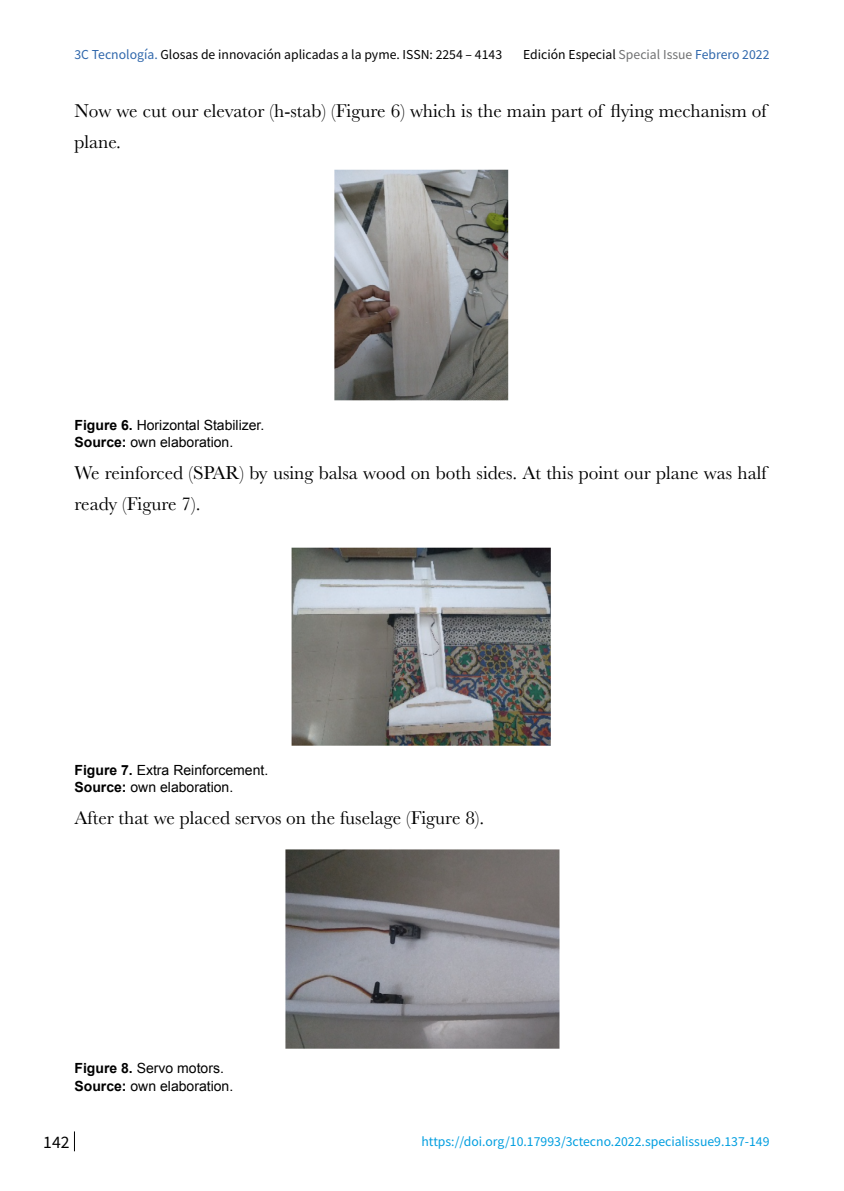
<style>
.page{position:relative;width:844px;height:1191px;background:#fff}
.page>*{position:absolute;margin:0;border:0;box-sizing:border-box;transform-origin:0 0}
.t1{font:19.25px/31.5px "Baskerville";color:#000}
.t2{font:15.75px "Noto Sans HK";color:#000}
.t3{font:14px/17.5px "Arial";color:#000}
.t4{font:12.25px "Noto Sans HK";color:#000}
.t5{font:12.25px "Noto Sans HK";color:#009ee0}
.s1{color:#2e66ab}
.s2{color:#707172}
.s3{font-weight:700}
</style>
<div class="page">
<svg style="left:74px;top:1131px;width:1px;height:20px"></svg>
<img style="left:334px;top:169px;width:175px;height:232px">
<img style="left:291px;top:547px;width:260px;height:199px">
<img style="left:285px;top:849px;width:275px;height:200px">
<p class="t4" style="left:74px;top:48px;width:429px"><span class="s1">3C Tecnología.</span> Glosas de innovación aplicadas a la pyme. ISSN: 2254 – 4143</p>
<p class="t4" style="left:523px;top:48px;width:248px">Edición Especial <span class="s2">Special Issue</span> <span class="s1">Febrero 2022</span></p>
<p class="t1" style="left:74px;top:95px;width:693px">Now we cut our elevator (h-stab) (Figure 6) which is the main part of flying mechanism of plane.</p>
<p class="t3" style="left:74px;top:416px;width:191px"><span class="s3">Figure 6.</span> Horizontal Stabilizer.<br><span class="s3">Source:</span> own elaboration.</p>
<p class="t1" style="left:74px;top:457px;width:693px">We reinforced (SPAR) by using balsa wood on both sides. At this point our plane was half ready (Figure 7).</p>
<p class="t3" style="left:74px;top:761px;width:195px"><span class="s3">Figure 7.</span> Extra Reinforcement.<br><span class="s3">Source:</span> own elaboration.</p>
<p class="t1" style="left:74px;top:802px;width:411px">After that we placed servos on the fuselage (Figure 8).</p>
<p class="t3" style="left:74px;top:1059px;width:160px"><span class="s3">Figure 8.</span> Servo motors.<br><span class="s3">Source:</span> own elaboration.</p>
<p class="t2" style="left:43px;top:1133px;width:28px">142</p>
<p class="t5" style="left:421px;top:1134px;width:349px">https://doi.org/10.17993/3ctecno.2022.specialissue9.137-149</p>
</div>
